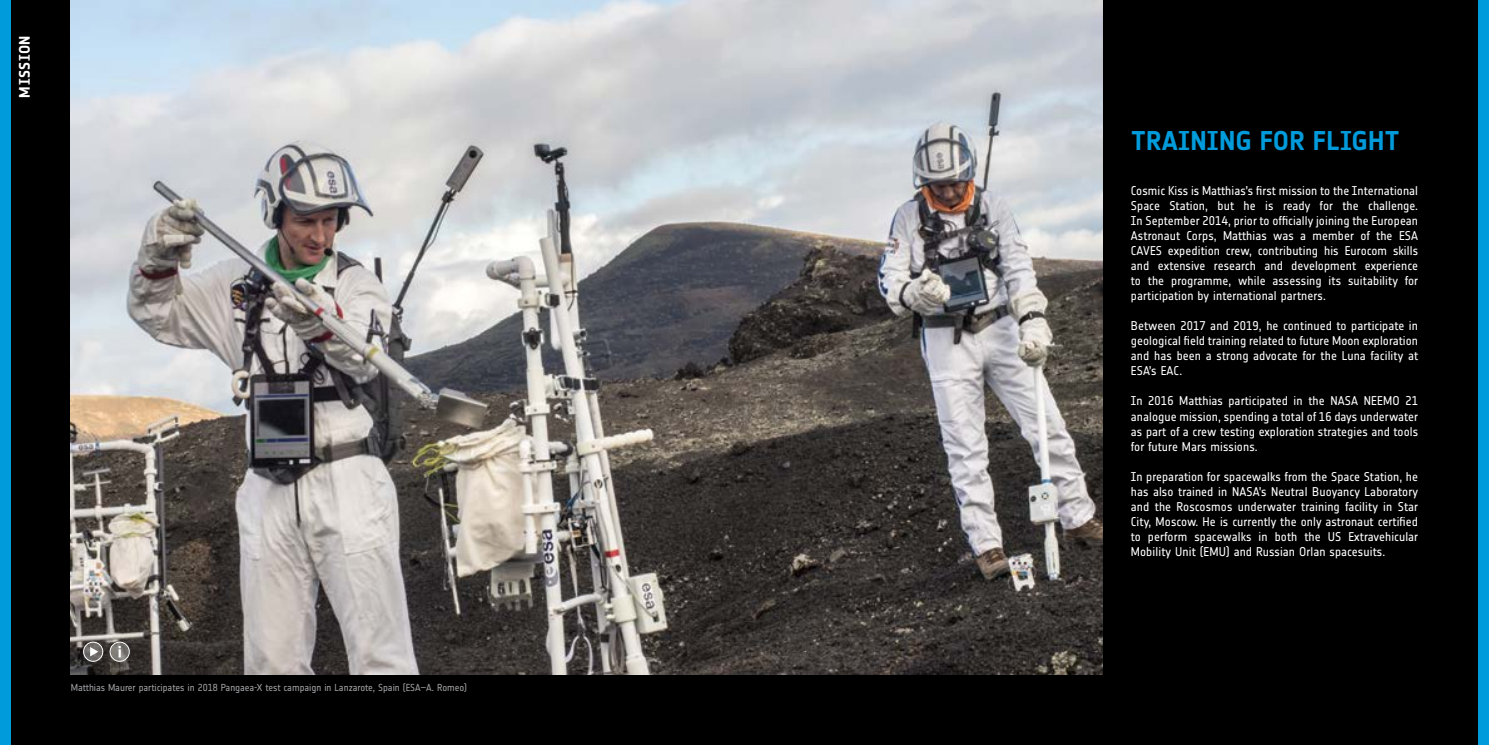
<style>
.page{position:relative;width:1489px;height:745px;background:#fff}
.page>*{position:absolute;margin:0;border:0;box-sizing:border-box;transform-origin:0 0}
.t1{font:700 26.75px "Notes Esa";letter-spacing:.01em;color:#009bdb}
.t2{font:700 15px "Notes Esa";letter-spacing:.03em;color:#fff}
.t3{font:12.5px/15px "Notes Esa";letter-spacing:.005em;color:#fff;text-align:justify}
.t4{font:10px "Notes Esa";letter-spacing:-.005em;color:#9d9fa2}
</style>
<div class="page">
<div style="left:0;top:0;width:1488px;height:744px;background:#000"></div>
<div style="left:1478px;top:0;width:10px;height:744px;background:#009bdb"></div>
<div style="left:0;top:0;width:11px;height:744px;background:#009bdb"></div>
<img style="left:71px;top:0;width:1031px;height:673px">
<svg style="left:84px;top:641px;width:19px;height:20px"></svg>
<div style="left:83px;top:641px;width:20px;height:20px;border:1px solid #fff;border-radius:50%"></div>
<svg style="left:90px;top:646px;width:8px;height:10px"></svg>
<svg style="left:110px;top:641px;width:19px;height:20px"></svg>
<div style="left:110px;top:641px;width:19px;height:20px;border:1px solid #fff;border-radius:50%"></div>
<svg style="left:119px;top:645px;width:2px;height:12px"></svg>
<p class="t2" style="left:16px;top:97px;width:63px;rotate:-90deg">MISSION</p>
<p class="t4" style="left:71px;top:681px;width:397px">Matthias Maurer participates in 2018 Pangaea-X test campaign in Lanzarote, Spain (ESA–A. Romeo)</p>
<h1 class="t1" style="left:1130px;top:125px;width:270px">TRAINING FOR FLIGHT</h1>
<p class="t3" style="left:1130px;top:183px;width:289px">Cosmic Kiss is Matthias’s first mission to the International Space Station, but he is ready for the challenge.<br>In September 2014, prior to officially joining the European Astronaut Corps, Matthias was a member of the ESA CAVES expedition crew, contributing his Eurocom skills and extensive research and development experience to the programme, while assessing its suitability for participation by international partners.</p>
<p class="t3" style="left:1130px;top:318px;width:289px">Between 2017 and 2019, he continued to participate in geological field training related to future Moon exploration and has been a strong advocate for the Luna facility at ESA’s EAC.</p>
<p class="t3" style="left:1130px;top:393px;width:289px">In 2016 Matthias participated in the NASA NEEMO 21 analogue mission, spending a total of 16 days underwater as part of a crew testing exploration strategies and tools for future Mars missions.</p>
<p class="t3" style="left:1130px;top:468px;width:289px">In preparation for spacewalks from the Space Station, he has also trained in NASA’s Neutral Buoyancy Laboratory and the Roscosmos underwater training facility in Star City, Moscow. He is currently the only astronaut certified to perform spacewalks in both the US Extravehicular Mobility Unit (EMU) and Russian Orlan spacesuits.</p>
</div>
